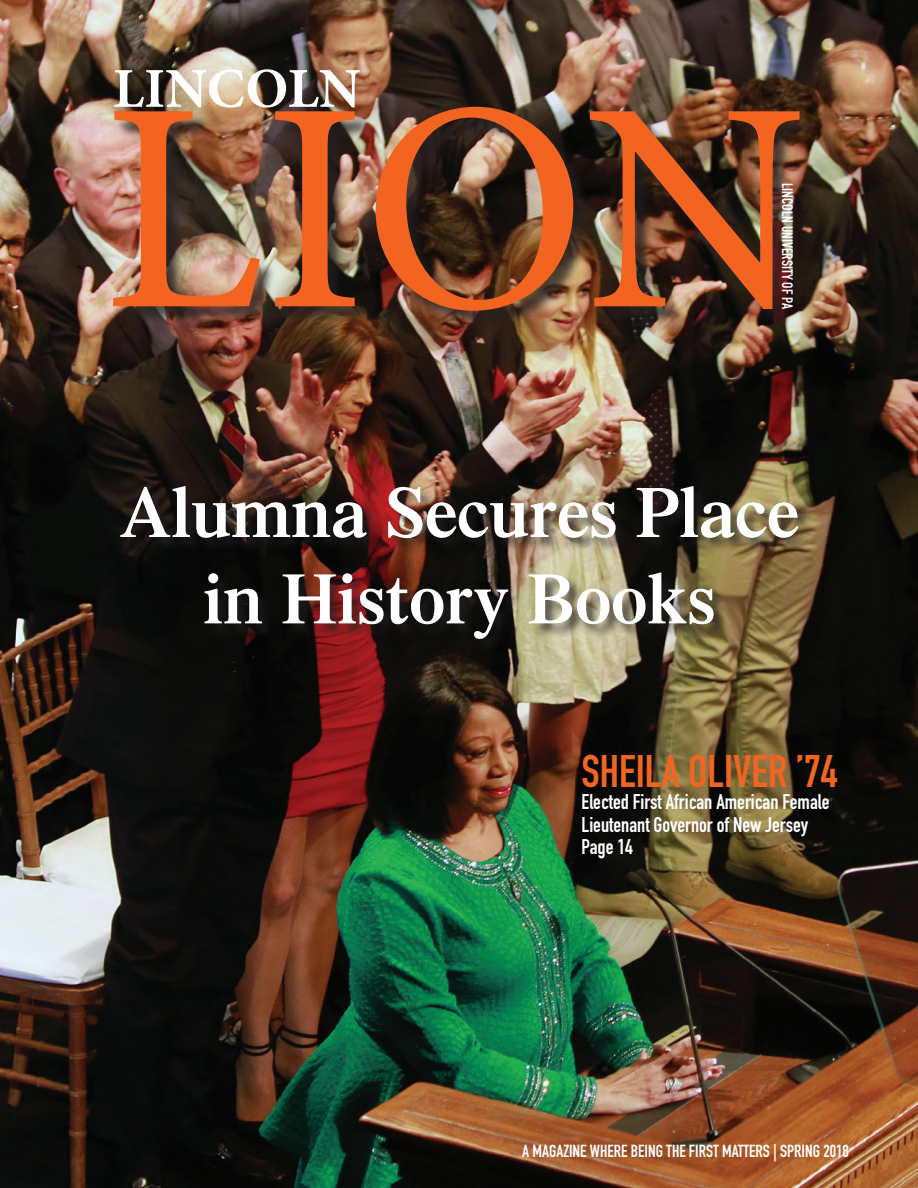
<style>
.page{position:relative;width:918px;height:1188px;background:#fff}
.page>*{position:absolute;margin:0;border:0;box-sizing:border-box;transform-origin:0 0}
.t1{font:300px "Minion Pro";color:#f36421}
.t2{font:600 72px/86.4px "Times";color:#fff;text-align:center}
.t3{font:700 56.4px "Minion Pro";color:#fff}
.t4{font:45px "DIN Engschrift";color:#f36421}
.t5{font:21px/22.5px "DIN Engschrift";color:#fff}
.t6{font:17.25px "DIN Engschrift";color:#fff}
.t7{font:15px "DIN Engschrift";color:#fff}
</style>
<div class="page">
<img style="left:0;top:0;width:918px;height:1188px">
<div style="left:115px;top:110px;width:703px;height:219px;background:#231f20;opacity:.75"></div>
<div style="left:120px;top:486px;width:693px;height:168px;background:#231f20;opacity:.75"></div>
<h3 class="t3" style="left:113px;top:49px;width:249px">LINCOLN</h3>
<h1 class="t1" style="left:102px;top:10px;width:706px">LION</h1>
<p class="t7" style="left:796px;top:183px;width:128px;rotate:90deg">LINCOLN UNIVERSITY OF PA</p>
<h2 class="t2" style="left:119px;top:468px;width:681px">Alumna Secures Place in History Books</h2>
<h3 class="t4" style="left:582px;top:745px;width:257px">SHEILA OLIVER ’74</h3>
<p class="t5" style="left:582px;top:791px;width:249px">Elected First African American Female<br>Lieutenant Governor of New Jersey<br>Page 14</p>
<p class="t6" style="left:522px;top:1141px;width:328px">A MAGAZINE WHERE BEING THE FIRST MATTERS | SPRING 2018</p>
</div>
